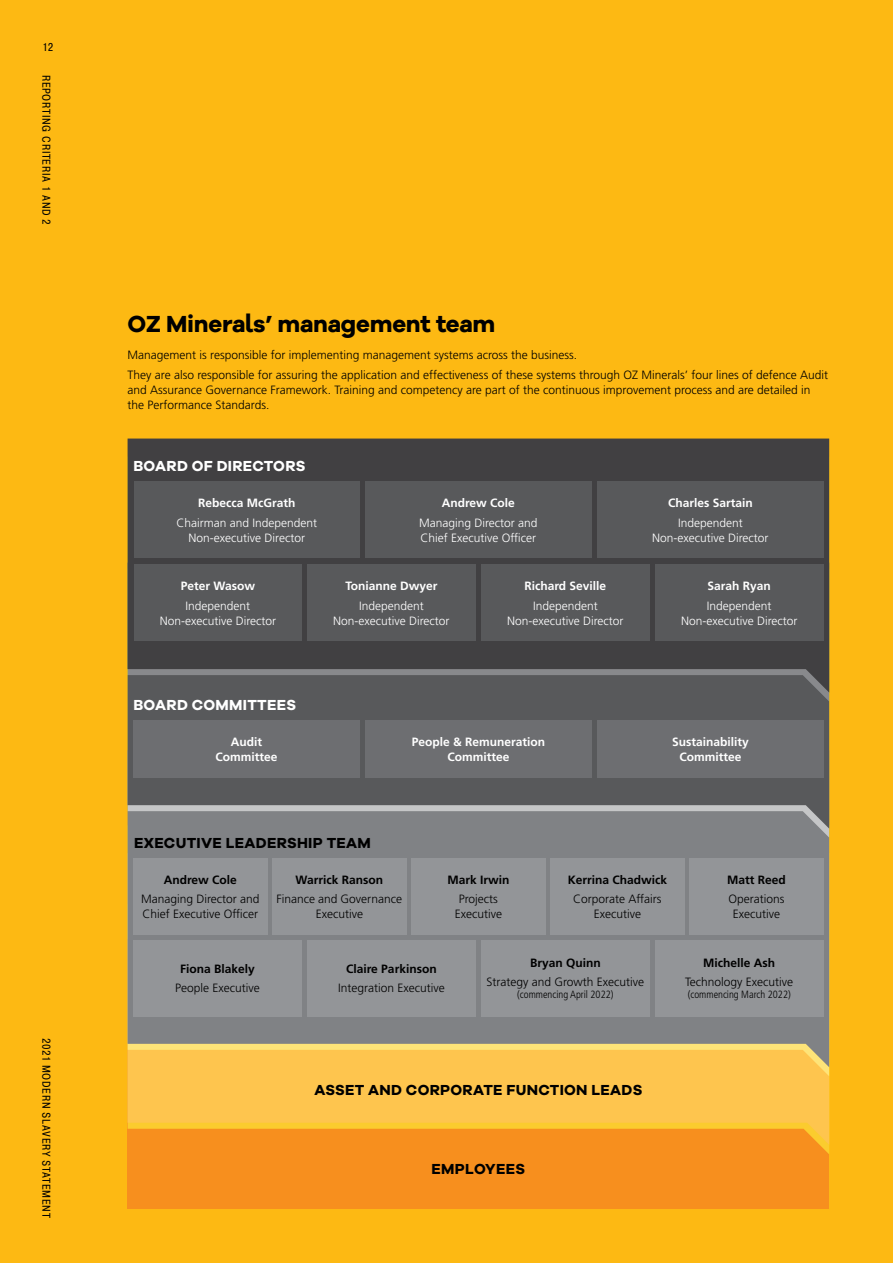
<style>
.page{position:relative;width:893px;height:1263px;background:#fdb913}
.page>*{position:absolute;margin:0;border:0;box-sizing:border-box;transform-origin:0 0}
.t1{font:700 24px "Galano Grotesque Alt";letter-spacing:-.01em;color:#000}
.t2{font:700 15px "Galano Grotesque Alt";letter-spacing:.02em;color:#000}
.t3{font:700 15px "Galano Grotesque Alt";letter-spacing:.02em;color:#fff}
.t4{font:300 12px/15px "Frutiger LT Std";color:#000;text-align:center}
.t5{font:300 12px/15px "Frutiger LT Std";color:#fff;text-align:center}
.t6{font:700 12px/15px "Frutiger LT Std";color:#fff;text-align:center}
.t7{font:700 12px "Frutiger LT Std";color:#000}
.t8{font:11.25px "Pragmatica Cond";letter-spacing:.06em;color:#000}
.t9{font:300 condensed 10.5px "Frutiger LT Std";color:#000}
</style>
<div class="page">
<div style="left:128px;top:939px;width:701px;height:270px;background:#f78f1e"></div>
<svg style="left:128px;top:1076px;width:701px;height:69px;fill:#fec54e"></svg>
<div style="left:128px;top:1067px;width:701px;height:9px;background:#fec54e"></div>
<svg style="left:128px;top:838px;width:701px;height:229px;background:#a39779"></svg>
<div style="left:128px;top:829px;width:701px;height:9px;background:#808285"></div>
<svg style="left:128px;top:701px;width:701px;height:128px;background:#6a6c6e"></svg>
<div style="left:128px;top:692px;width:701px;height:9px;background:#58595b"></div>
<svg style="left:128px;top:439px;width:701px;height:253px;background:#48484a"></svg>
<div style="left:597px;top:720px;width:226px;height:58px;background:#6d6e71"></div>
<div style="left:365px;top:720px;width:226px;height:58px;background:#6d6e71"></div>
<div style="left:133px;top:720px;width:226px;height:58px;background:#6d6e71"></div>
<div style="left:134px;top:482px;width:225px;height:76px;background:#58595b"></div>
<div style="left:597px;top:482px;width:226px;height:76px;background:#58595b"></div>
<div style="left:365px;top:482px;width:226px;height:76px;background:#58595b"></div>
<div style="left:134px;top:565px;width:168px;height:76px;background:#58595b"></div>
<div style="left:481px;top:565px;width:168px;height:76px;background:#58595b"></div>
<div style="left:655px;top:565px;width:168px;height:76px;background:#58595b"></div>
<div style="left:307px;top:565px;width:169px;height:76px;background:#58595b"></div>
<div style="left:133px;top:858px;width:134px;height:77px;background:#939598"></div>
<div style="left:272px;top:858px;width:134px;height:77px;background:#939598"></div>
<div style="left:550px;top:858px;width:134px;height:77px;background:#939598"></div>
<div style="left:689px;top:858px;width:134px;height:77px;background:#939598"></div>
<div style="left:411px;top:858px;width:134px;height:77px;background:#939598"></div>
<div style="left:481px;top:940px;width:168px;height:76px;background:#939598"></div>
<div style="left:307px;top:940px;width:169px;height:76px;background:#939598"></div>
<div style="left:133px;top:940px;width:169px;height:76px;background:#939598"></div>
<div style="left:655px;top:940px;width:168px;height:76px;background:#939598"></div>
<p class="t8" style="left:43px;top:40px;width:12px">12</p>
<p class="t8" style="left:53px;top:75px;width:152px;rotate:90deg">Reporting criteria 1 and 2</p>
<p class="t8" style="left:53px;top:1038px;width:181px;rotate:90deg">2021 MODERN SLAVERY STATEMENT</p>
<h1 class="t1" style="left:128px;top:308px;width:369px">OZ Minerals’ management team</h1>
<p class="t4" style="left:128px;top:346px;width:702px;line-height:19.2px;text-align:left">Management is responsible for implementing management systems across the business.<br>They are also responsible for assuring the application and effectiveness of these systems through OZ Minerals’ four lines of defence Audit</p>
<p class="t4" style="left:128px;top:382px;width:684px;text-align:left">and Assurance Governance Framework. Training and competency are part of the continuous improvement process and are detailed in the Performance Standards.</p>
<p class="t3" style="left:133px;top:456px;width:174px">BOARD OF DIRECTORS</p>
<p class="t6" style="left:198px;top:496px;width:99px">Rebecca McGrath</p>
<p class="t5" style="left:176px;top:515px;width:142px">Chairman and Independent<br>Non-executive Director</p>
<p class="t6" style="left:181px;top:579px;width:76px">Peter Wasow</p>
<p class="t5" style="left:160px;top:598px;width:118px">Independent<br>Non-executive Director</p>
<p class="t6" style="left:442px;top:496px;width:75px">Andrew Cole</p>
<p class="t5" style="left:419px;top:515px;width:120px;text-align:left">Managing Director and<br>Chief Executive Officer</p>
<p class="t6" style="left:345px;top:579px;width:94px">Tonianne Dwyer</p>
<p class="t5" style="left:333px;top:598px;width:118px">Independent<br>Non-executive Director</p>
<p class="t6" style="left:524px;top:579px;width:83px">Richard Seville</p>
<p class="t5" style="left:507px;top:598px;width:118px">Independent<br>Non-executive Director</p>
<p class="t6" style="left:668px;top:496px;width:86px">Charles Sartain</p>
<p class="t5" style="left:652px;top:515px;width:118px">Independent<br>Non-executive Director</p>
<p class="t6" style="left:708px;top:579px;width:65px">Sarah Ryan</p>
<p class="t5" style="left:681px;top:598px;width:118px">Independent<br>Non-executive Director</p>
<p class="t3" style="left:133px;top:695px;width:164px">BOARD COMMITTEES</p>
<p class="t6" style="left:215px;top:734px;width:64px">Audit<br>Committee</p>
<p class="t6" style="left:412px;top:734px;width:135px">People &amp; Remuneration<br>Committee</p>
<p class="t6" style="left:672px;top:734px;width:78px">Sustainability<br>Committee</p>
<p class="t2" style="left:134px;top:833px;width:238px">EXECUTIVE LEADERSHIP TEAM</p>
<p class="t7" style="left:164px;top:873px;width:75px">Andrew Cole</p>
<p class="t4" style="left:141px;top:892px;width:120px;text-align:left">Managing Director and<br>Chief Executive Officer</p>
<p class="t7" style="left:296px;top:873px;width:89px">Warrick Ranson</p>
<p class="t4" style="left:277px;top:892px;width:127px">Finance and Governance<br>Executive</p>
<p class="t7" style="left:447px;top:873px;width:64px">Mark Irwin</p>
<p class="t4" style="left:455px;top:892px;width:49px">Projects<br>Executive</p>
<p class="t7" style="left:568px;top:873px;width:101px">Kerrina Chadwick</p>
<p class="t4" style="left:573px;top:892px;width:90px">Corporate Affairs<br>Executive</p>
<p class="t7" style="left:180px;top:962px;width:76px">Fiona Blakely</p>
<p class="t4" style="left:175px;top:981px;width:86px">People Executive</p>
<p class="t7" style="left:346px;top:962px;width:92px">Claire Parkinson</p>
<p class="t4" style="left:338px;top:981px;width:108px">Integration Executive</p>
<p class="t7" style="left:530px;top:956px;width:72px">Bryan Quinn</p>
<p class="t4" style="left:486px;top:975px;width:159px">Strategy and Growth Executive</p>
<p class="t9" style="left:517px;top:989px;width:98px">(commencing April 2022)</p>
<p class="t7" style="left:727px;top:873px;width:60px">Matt Reed</p>
<p class="t4" style="left:728px;top:892px;width:58px">Operations<br>Executive</p>
<p class="t7" style="left:703px;top:956px;width:73px">Michelle Ash</p>
<p class="t4" style="left:685px;top:975px;width:109px">Technology Executive</p>
<p class="t9" style="left:688px;top:989px;width:104px">(commencing March 2022)</p>
<p class="t2" style="left:314px;top:1080px;width:330px">ASSET AND CORPORATE FUNCTION LEADS</p>
<p class="t2" style="left:432px;top:1159px;width:95px">EMPLOYEES</p>
</div>
